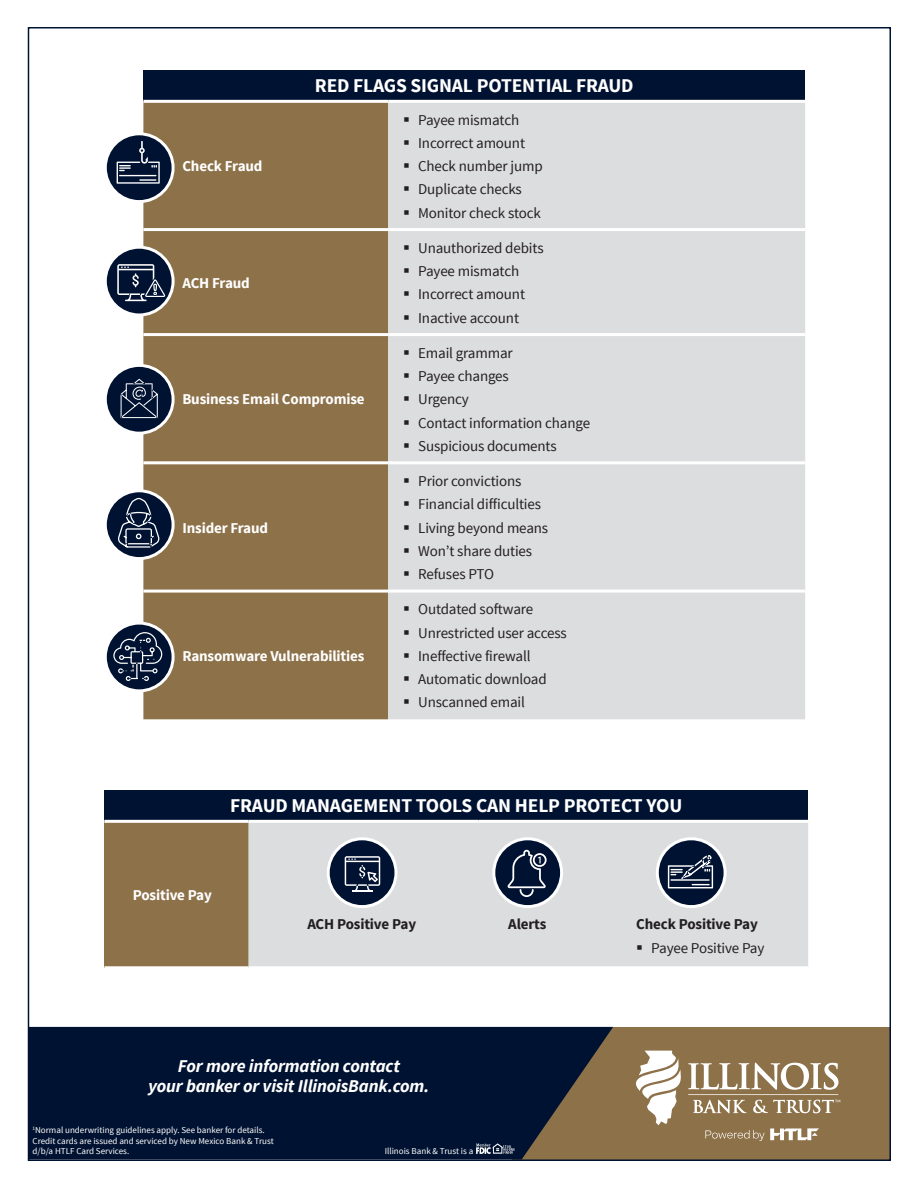
<style>
.page{position:relative;width:918px;height:1188px;background:#fff}
.page>*{position:absolute;margin:0;border:0;box-sizing:border-box;transform-origin:0 0}
.t1{font:700 19.5px "Source Sans Pro";letter-spacing:-.01em;color:#fff}
.t2{font:italic 700 18px/19.5px "Source Sans Pro";letter-spacing:-.01em;color:#fff;text-align:center}
.t3{font:15px/23.2px "Source Sans Pro";letter-spacing:-.01em;color:#231f20}
.t4{font:700 15px "Source Sans Pro";letter-spacing:-.01em;color:#fff}
.t5{font:700 15px "Source Sans Pro";letter-spacing:-.01em;color:#231f20}
.t6{font:9px/10.5px "Source Sans Pro";color:#fff}
</style>
<div class="page">
<div style="left:143px;top:70px;width:662px;height:31px;background:#001231"></div>
<div style="left:143px;top:103px;width:245px;height:616px;background:#8d7149"></div>
<div style="left:388px;top:103px;width:417px;height:616px;background:#dcdddf"></div>
<div style="left:104px;top:790px;width:704px;height:31px;background:#001231"></div>
<div style="left:104px;top:821px;width:144px;height:147px;background:#8d7149"></div>
<div style="left:248px;top:823px;width:560px;height:143px;background:#dcdddf"></div>
<hr style="left:104px;top:966px;width:144px;height:3px;background:#fff">
<hr style="left:104px;top:820px;width:144px;height:3px;background:#fff">
<hr style="left:248px;top:820px;width:231px;height:3px;background:#fff">
<hr style="left:479px;top:820px;width:329px;height:3px;background:#fff">
<div style="left:512px;top:1027px;width:378px;height:133px;background:#8d7149"></div>
<svg style="left:31px;top:1027px;width:582px;height:131px;background:#0a1932"></svg>
<svg style="left:636px;top:1051px;width:204px;height:90px"></svg>
<hr style="left:143px;top:228px;width:245px;height:3px;background:#fff">
<hr style="left:388px;top:228px;width:417px;height:3px;background:#fff">
<hr style="left:143px;top:333px;width:245px;height:3px;background:#fff">
<hr style="left:388px;top:333px;width:417px;height:3px;background:#fff">
<hr style="left:143px;top:461px;width:245px;height:3px;background:#fff">
<hr style="left:388px;top:461px;width:417px;height:3px;background:#fff">
<hr style="left:143px;top:590px;width:245px;height:3px;background:#fff">
<hr style="left:388px;top:590px;width:417px;height:3px;background:#fff">
<hr style="left:143px;top:100px;width:245px;height:3px;background:#fff">
<hr style="left:388px;top:100px;width:417px;height:3px;background:#fff">
<svg style="left:476px;top:1143px;width:39px;height:11px"></svg>
<svg style="left:325px;top:836px;width:403px;height:74px;background:#9ea4af"></svg>
<svg style="left:106px;top:131px;width:70px;height:563px"></svg>
<svg style="left:404px;top:117px;width:5px;height:4px"></svg>
<svg style="left:404px;top:140px;width:5px;height:5px"></svg>
<svg style="left:404px;top:163px;width:5px;height:5px"></svg>
<svg style="left:404px;top:187px;width:5px;height:4px"></svg>
<svg style="left:404px;top:210px;width:5px;height:4px"></svg>
<svg style="left:404px;top:245px;width:5px;height:5px"></svg>
<svg style="left:404px;top:268px;width:5px;height:5px"></svg>
<svg style="left:404px;top:292px;width:5px;height:4px"></svg>
<svg style="left:404px;top:315px;width:5px;height:4px"></svg>
<svg style="left:404px;top:350px;width:5px;height:5px"></svg>
<svg style="left:404px;top:373px;width:5px;height:5px"></svg>
<svg style="left:404px;top:397px;width:5px;height:4px"></svg>
<svg style="left:404px;top:420px;width:5px;height:4px"></svg>
<svg style="left:404px;top:443px;width:5px;height:5px"></svg>
<svg style="left:404px;top:478px;width:5px;height:5px"></svg>
<svg style="left:404px;top:502px;width:5px;height:4px"></svg>
<svg style="left:404px;top:525px;width:5px;height:4px"></svg>
<svg style="left:404px;top:548px;width:5px;height:5px"></svg>
<svg style="left:404px;top:571px;width:5px;height:5px"></svg>
<svg style="left:404px;top:607px;width:5px;height:4px"></svg>
<svg style="left:404px;top:630px;width:5px;height:4px"></svg>
<svg style="left:404px;top:653px;width:5px;height:5px"></svg>
<svg style="left:404px;top:676px;width:5px;height:5px"></svg>
<svg style="left:404px;top:700px;width:5px;height:4px"></svg>
<svg style="left:638px;top:945px;width:4px;height:4px"></svg>
<p class="t4" style="left:182px;top:156px;width:82px">Check Fraud</p>
<p class="t4" style="left:182px;top:273px;width:69px">ACH Fraud</p>
<h1 class="t1" style="left:315px;top:73px;width:320px">RED FLAGS SIGNAL POTENTIAL FRAUD</h1>
<p class="t3" style="left:418px;top:108px;width:126px">Payee mismatch<br>Incorrect amount<br>Check number jump<br>Duplicate checks<br>Monitor check stock</p>
<p class="t3" style="left:418px;top:236px;width:127px">Unauthorized debits<br>Payee mismatch<br>Incorrect amount<br>Inactive account</p>
<p class="t4" style="left:182px;top:390px;width:184px">Business Email Compromise</p>
<p class="t4" style="left:182px;top:518px;width:87px">Insider Fraud</p>
<p class="t4" style="left:182px;top:646px;width:184px">Ransomware Vulnerabilities</p>
<p class="t3" style="left:418px;top:341px;width:173px">Email grammar<br>Payee changes<br>Urgency<br>Contact information change<br>Suspicious documents</p>
<p class="t3" style="left:418px;top:470px;width:132px">Prior convictions<br>Financial difficulties<br>Living beyond means<br>Won’t share duties<br>Refuses PTO</p>
<p class="t3" style="left:418px;top:598px;width:150px">Outdated software<br>Unrestricted user access<br>Ineffective firewall<br>Automatic download<br>Unscanned email</p>
<h1 class="t1" style="left:230px;top:793px;width:454px">FRAUD MANAGEMENT TOOLS CAN HELP PROTECT YOU</h1>
<p class="t4" style="left:133px;top:886px;width:81px">Positive Pay</p>
<p class="t5" style="left:307px;top:915px;width:110px">ACH Positive Pay</p>
<p class="t5" style="left:508px;top:915px;width:40px">Alerts</p>
<p class="t5" style="left:636px;top:915px;width:123px">Check Positive Pay</p>
<p class="t3" style="left:651px;top:936px;width:115px">Payee Positive Pay</p>
<p class="t2" style="left:148px;top:1057px;width:283px">For more information contact<br>your banker or visit IllinoisBank.com.</p>
<p class="t6" style="left:33px;top:1125px;width:243px"><sup>1</sup>Normal underwriting guidelines apply. See banker for details.<br>Credit cards are issued and serviced by New Mexico Bank &amp; Trust d/b/a HTLF Card Services.</p>
<p class="t6" style="left:385px;top:1146px;width:90px">Illinois Bank &amp; Trust is a</p>
</div>
